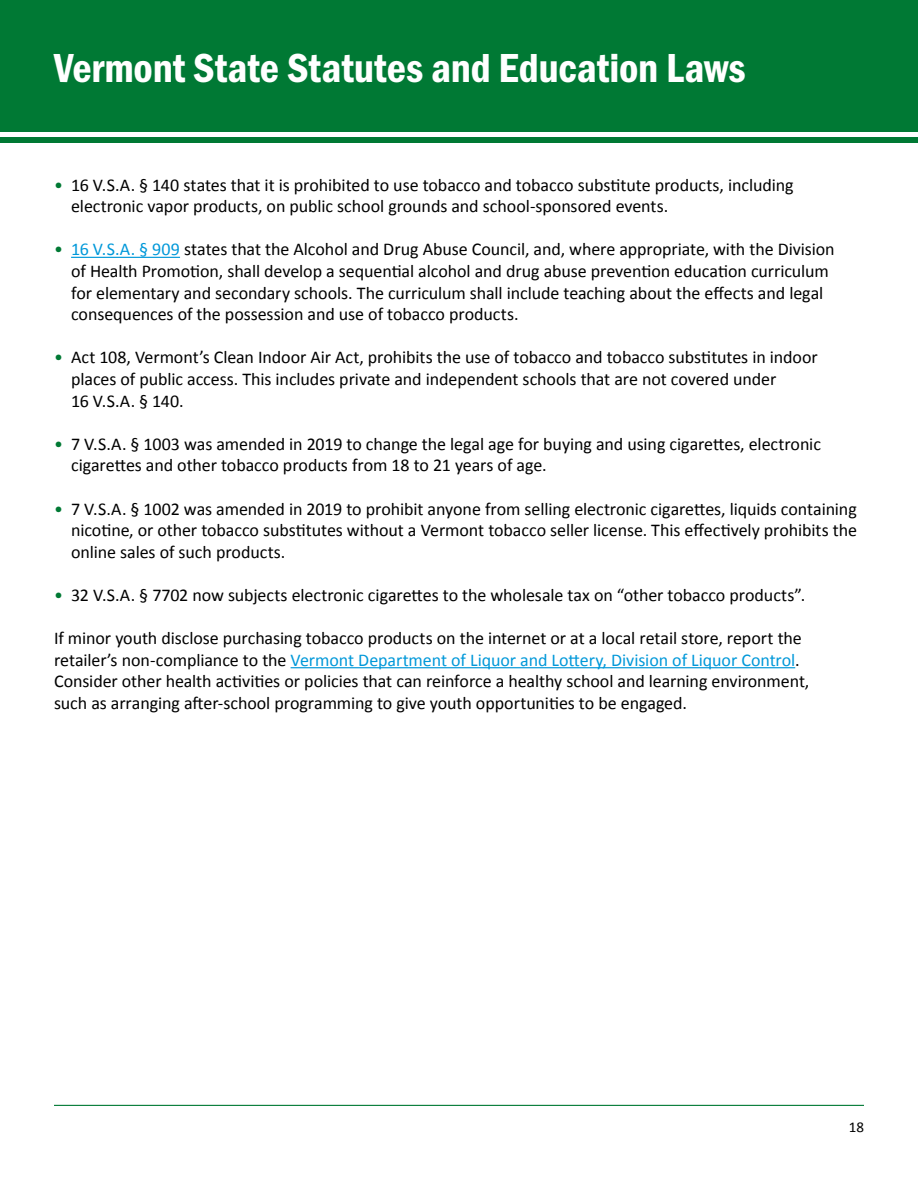
<style>
.page{position:relative;width:918px;height:1188px;background:#fff}
.page>*{position:absolute;margin:0;border:0;box-sizing:border-box;transform-origin:0 0}
.Chapter{font:42px "Franklin Gothic URW Con Dem";letter-spacing:-.005em;color:#fff}
.t1{font:18px/21.6px "Calibri";letter-spacing:-.005em;color:#000}
.t2{font:15px "Calibri";color:#000}
.s1{color:#007934}
.s2{color:#0098d9}
</style>
<div class="page">
<hr style="left:54px;top:1105px;width:810px;height:1px;background:#007934">
<div style="left:0;top:0;width:918px;height:142px;background:#007934"></div>
<hr style="left:71px;top:257px;width:109px;height:1px;background:#0098d9">
<hr style="left:291px;top:667px;width:504px;height:1px;background:#0098d9">
<div style="left:0;top:132px;width:918px;height:5px;background:#fff"></div>
<p class="Chapter" style="left:54px;top:40px;width:693px">Vermont State Statutes and Education Laws</p>
<p class="t1" style="left:71px;top:173px;width:724px;text-indent:-17px"><span class="s1">•</span> 16 V.S.A. § 140 states that it is prohibited to use tobacco and tobacco substitute products, including electronic vapor products, on public school grounds and school-sponsored events.</p>
<p class="t1" style="left:71px;top:238px;width:765px;text-indent:-17px"><span class="s1">•</span> <span class="s2">16 V.S.A. § 909</span> states that the Alcohol and Drug Abuse Council, and, where appropriate, with the Division of Health Promotion, shall develop a sequential alcohol and drug abuse prevention education curriculum for elementary and secondary schools. The curriculum shall include teaching about the effects and legal consequences of the possession and use of tobacco products.</p>
<p class="t1" style="left:71px;top:346px;width:748px;text-indent:-17px"><span class="s1">•</span> Act 108, Vermont’s Clean Indoor Air Act, prohibits the use of tobacco and tobacco substitutes in indoor places of public access. This includes private and independent schools that are not covered under<br>16 V.S.A. § 140.</p>
<p class="t1" style="left:71px;top:432px;width:751px;text-indent:-17px"><span class="s1">•</span> 7 V.S.A. § 1003 was amended in 2019 to change the legal age for buying and using cigarettes, electronic cigarettes and other tobacco products from 18 to 21 years of age.</p>
<p class="t1" style="left:71px;top:497px;width:787px;text-align:justify;text-indent:-17px"><span class="s1">•</span> 7 V.S.A. § 1002 was amended in 2019 to prohibit anyone from selling electronic cigarettes, liquids containing nicotine, or other tobacco substitutes without a Vermont tobacco seller license. This effectively prohibits the online sales of such products.</p>
<p class="t1" style="left:54px;top:583px;width:753px"><span class="s1">•</span> 32 V.S.A. § 7702 now subjects electronic cigarettes to the wholesale tax on “other tobacco products”.</p>
<p class="t1" style="left:54px;top:626px;width:757px">If minor youth disclose purchasing tobacco products on the internet or at a local retail store, report the retailer’s non-compliance to the <span class="s2">Vermont Department of Liquor and Lottery, Division of Liquor Control</span>.<br>Consider other health activities or policies that can reinforce a healthy school and learning environment, such as arranging after-school programming to give youth opportunities to be engaged.</p>
<p class="t2" style="left:849px;top:1117px;width:17px">18</p>
</div>
